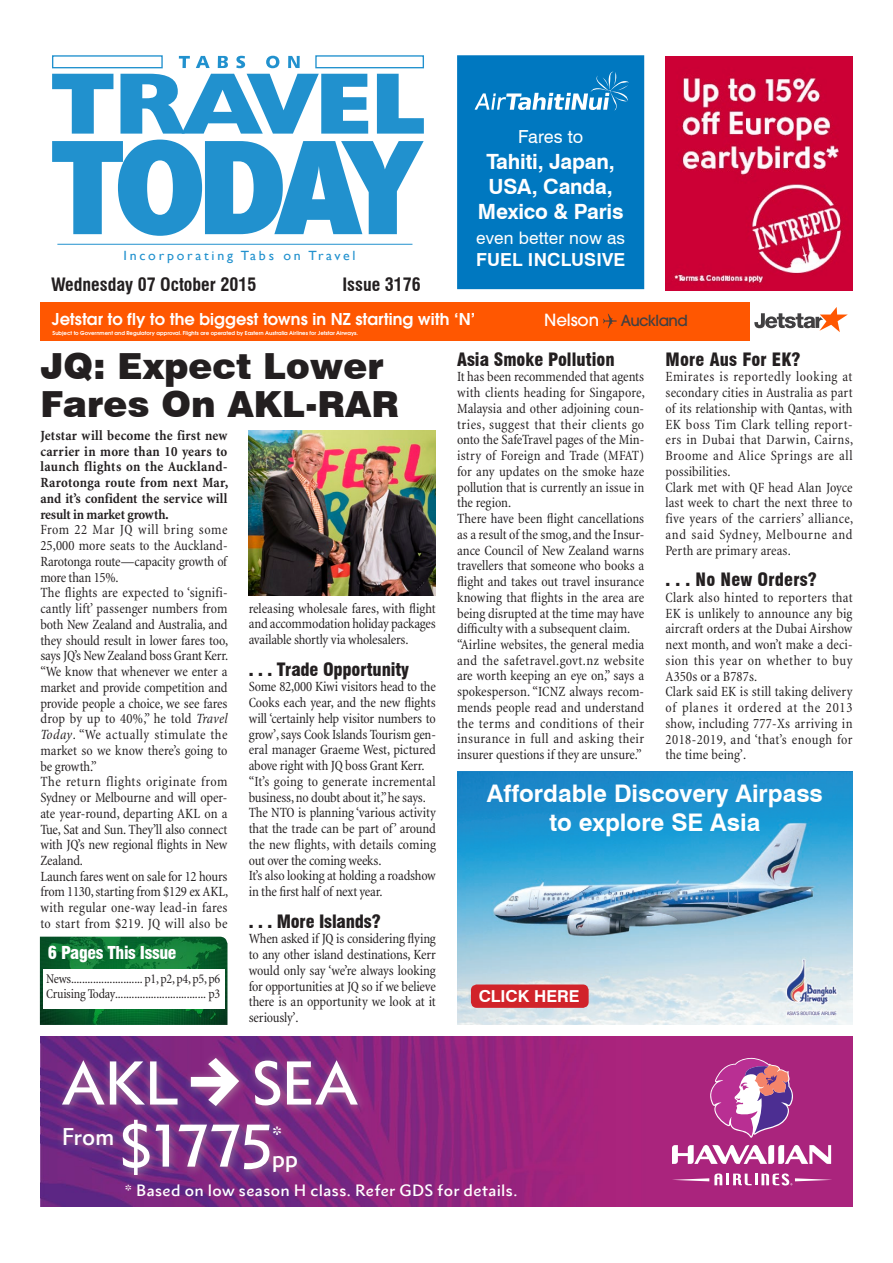
<style>
.page{position:relative;width:893px;height:1263px;background:#fff}
.page>*{position:absolute;margin:0;border:0;box-sizing:border-box;transform-origin:0 0}
.t1{font:500 55.8px "Metro Nova Hawaiian";letter-spacing:-.02em;color:#fff}
.t2{font:900 36px/37.5px "Swiss 721 BT";color:#231f20}
.t3{font:700 24.3px/29.1px "Swiss 721 BT";color:#fff;text-align:center}
.t4{font:500 22.05px/24px "Metro Nova Hawaiian";letter-spacing:-.01em;color:#fff}
.t5{font:700 21px/25.2px "Swiss 721 BT";letter-spacing:-.01em;color:#fff;text-align:center}
.t6{font:900 condensed 18px "Swiss 721 BT";color:#231f20}
.t7{font:700 condensed 18px "Swiss 721 BT";color:#231f20}
.t8{font:700 18px "Swiss 721 BT";letter-spacing:.01em;color:#fff}
.t9{font:18px "Swiss 721 BT";color:#fff}
.t10{font:900 condensed 17.4px "Swiss 721 BT";letter-spacing:-.02em;color:#fff}
.t11{font:17.25px "Swiss 721 BT";letter-spacing:.01em;color:#fff}
.t12{font:500 16.65px "Avant Garde";letter-spacing:-.01em;color:#fff}
.t13{font:700 16.5px "Swiss 721 BT";color:#fff}
.t14{font:600 16.2px "Avant Garde";letter-spacing:.005em;color:#fff}
.t15{font:500 15.15px "Avant Garde";letter-spacing:-.04em;color:#414042}
.t16{font:500 15px "Metro Nova Hawaiian";letter-spacing:.025em;color:#fff;scale:1.05 1}
.t17{font:condensed 14.25px/15.8px "Minion";color:#231f20}
.t18{font:condensed 14.25px/15.8px "Minion";letter-spacing:.02em;color:#231f20}
.t19{font:700 condensed 14.25px/15.8px "Minion";color:#231f20;text-align:justify}
.t20{font:condensed 13.5px/15px "Minion";letter-spacing:-.015em;color:#231f20}
.t21{font:13.35px "Gill Sans";letter-spacing:.2em;color:#2191ce;scale:1.04 1}
.t22{font:600 5.4px "Avant Garde";color:#fff}
.s1{font-style:italic}
</style>
<div class="page">
<hr style="left:57px;top:244px;width:355px;height:1px;background:#2191ce">
<img style="left:40px;top:937px;width:187px;height:88px">
<div style="left:43px;top:969px;width:182px;height:39px;background:#fff"></div>
<svg style="left:52px;top:140px;width:372px;height:96px"></svg>
<svg style="left:52px;top:55px;width:372px;height:79px"></svg>
<div style="left:40px;top:302px;width:709px;height:38px;background:#ff5701"></div>
<svg style="left:754px;top:307px;width:94px;height:25px"></svg>
<svg style="left:603px;top:314px;width:14px;height:14px"></svg>
<div style="left:457px;top:55px;width:187px;height:234px;background:#0078c0;border:2px solid #0078c0"></div>
<svg style="left:474px;top:71px;width:155px;height:40px"></svg>
<img style="left:40px;top:1037px;width:813px;height:169px">
<svg style="left:707px;top:1058px;width:87px;height:80px;background:#b3579b"></svg>
<svg style="left:672px;top:1145px;width:159px;height:19px"></svg>
<svg style="left:672px;top:1173px;width:160px;height:12px"></svg>
<div style="left:56px;top:1051px;width:311px;height:134px;background:#b999a6;opacity:.66"></div>
<svg style="left:191px;top:1058px;width:48px;height:48px"></svg>
<img style="left:457px;top:819px;width:395px;height:206px">
<div style="left:457px;top:771px;width:396px;height:48px;background:#1b82c5"></div>
<img style="left:457px;top:773px;width:396px;height:46px">
<div style="left:471px;top:984px;width:118px;height:24px;background:#d1232a;border-radius:6px"></div>
<img style="left:665px;top:57px;width:188px;height:233px">
<img style="left:249px;top:431px;width:187px;height:165px">
<p class="t21" style="left:123px;top:247px;width:225px">Incorporating Tabs on Travel</p>
<p class="t7" style="left:51px;top:273px;width:207px">Wednesday 07 October 2015</p>
<p class="t7" style="left:342px;top:273px;width:80px">Issue 3176</p>
<p class="t9" style="left:518px;top:126px;width:67px">Fares to</p>
<h3 class="t5" style="left:478px;top:148px;width:147px">Tahiti, Japan,<br>USA, Canda,<br>Mexico &amp; Paris</h3>
<p class="t11" style="left:476px;top:227px;width:150px">even better now as</p>
<p class="t8" style="left:476px;top:248px;width:151px">FUEL INCLUSIVE</p>
<p class="t14" style="left:52px;top:308px;width:425px">Jetstar to fly to the biggest towns in NZ starting with ‘N’</p>
<p class="t12" style="left:544px;top:310px;width:56px">Nelson</p>
<p class="t15" style="left:621px;top:311px;width:68px">Auckland</p>
<p class="t22" style="left:53px;top:329px;width:307px">Subject to Government and Regulatory approval. Flights are operated by Eastern Australia Airlines for Jetstar Airways.</p>
<h2 class="t2" style="left:40px;top:347px;width:360px">JQ: Expect Lower<br>Fares On AKL-RAR</h2>
<p class="t6" style="left:457px;top:348px;width:159px">Asia Smoke Pollution</p>
<p class="t6" style="left:665px;top:348px;width:136px">More Aus For EK?</p>
<p class="t18" style="left:665px;top:369px;width:189px">Emirates is reportedly looking at secondary cities in Australia as part of its relationship with Qantas, with<br>EK boss Tim Clark telling report&shy;ers in Dubai that Darwin, Cairns,<br>Broome and Alice Springs are all possibilities.<br>Clark met with QF head Alan Joyce last week to chart the next three to five years of the carriers’ alliance, and said Sydney, Melbourne and<br>Perth are primary areas.</p>
<p class="t6" style="left:665px;top:569px;width:153px">. . . No New Orders?</p>
<p class="t17" style="left:665px;top:590px;width:189px">Clark also hinted to reporters that<br>EK is unlikely to announce any big aircraft orders at the Dubai Airshow next month, and won’t make a deci&shy;sion this year on whether to buy<br>A350s or a B787s.<br>Clark said EK is still taking delivery of planes it ordered at the 2013 show, including 777-Xs arriving in<br>2018-2019, and ‘that’s enough for the time being’.</p>
<p class="t17" style="left:457px;top:369px;width:189px">It has been recommended that agents with clients heading for Singapore, Malaysia and other adjoining coun&shy;tries, suggest that their clients go onto the SafeTravel pages of the Min&shy;istry of Foreign and Trade (MFAT) for any updates on the smoke haze pollution that is currently an issue in the region.<br>There have been flight cancellations as a result of the smog, and the Insur&shy;ance Council of New Zealand warns travellers that someone who books a flight and takes out travel insurance knowing that flights in the area are being disrupted at the time may have difficulty with a subsequent claim. “Airline websites, the general media and the safetravel.govt.nz website are worth keeping an eye on,” says a spokesperson. “ICNZ always recom&shy;mends people read and understand the terms and conditions of their insurance in full and asking their insurer questions if they are unsure.”</p>
<p class="t19" style="left:40px;top:427px;width:189px">Jetstar will become the first new carrier in more than 10 years to launch flights on the Auckland-Rarotonga route from next Mar, and it’s confident the service will result in market growth.</p>
<p class="t17" style="left:40px;top:522px;width:189px">From 22 Mar JQ will bring some<br>25,000 more seats to the Auckland-<br>Rarotonga route—capacity growth of more than 15%.<br>The flights are expected to ‘signifi&shy;cantly lift’ passenger numbers from both New Zealand and Australia, and they should result in lower fares too, says JQ’s New Zealand boss Grant Kerr. “We know that whenever we enter a market and provide competition and provide people a choice, we see fares drop by up to 40%,” he told <span class="s1">Travel<br>Today</span>. “We actually stimulate the market so we know there’s going to be growth.”<br>The return flights originate from<br>Sydney or Melbourne and will oper&shy;ate year-round, departing AKL on a<br>Tue, Sat and Sun. They’ll also connect with JQ’s new regional flights in New<br>Zealand.<br>Launch fares went on sale for 12 hours from 1130, starting from $129 ex AKL, with regular one-way lead-in fares to start from $219. JQ will also be</p>
<p class="t17" style="left:249px;top:600px;width:189px;text-align:justify">releasing wholesale fares, with flight and accommodation holiday packages available shortly via wholesalers.</p>
<p class="t6" style="left:249px;top:658px;width:162px">. . . Trade Opportunity</p>
<p class="t17" style="left:249px;top:679px;width:189px">Some 82,000 Kiwi visitors head to the Cooks each year, and the new flights will ‘certainly help visitor numbers to grow’, says Cook Islands Tourism gen&shy;eral manager Graeme West, pictured above right with JQ boss Grant Kerr. “It’s going to generate incremental business, no doubt about it,” he says.<br>The NTO is planning ‘various activity that the trade can be part of’ around the new flights, with details coming out over the coming weeks.<br>It’s also looking at holding a roadshow in the first half of next year.</p>
<p class="t6" style="left:249px;top:910px;width:133px">. . . More Islands?</p>
<p class="t17" style="left:249px;top:931px;width:189px;text-align:justify">When asked if JQ is considering flying to any other island destinations, Kerr would only say ‘we’re always looking for opportunities at JQ so if we believe there is an opportunity we look at it seriously’.</p>
<h3 class="t3" style="left:487px;top:778px;width:337px">Affordable Discovery Airpass to explore SE Asia</h3>
<p class="t10" style="left:48px;top:942px;width:130px">6 Pages This Issue</p>
<p class="t20" style="left:46px;top:972px;width:176px">News..........................p1, p2, p4, p5, p6<br>Cruising Today................................. p3</p>
<p class="t13" style="left:479px;top:986px;width:102px">CLICK HERE</p>
<h1 class="t1" style="left:62px;top:1048px;width:118px">AKL</h1>
<h1 class="t1" style="left:251px;top:1048px;width:108px">SEA</h1>
<h3 class="t4" style="left:62px;top:1124px;width:54px">From</h3>
<h1 class="t1" style="left:119px;top:1110px;width:156px">$1775</h1>
<h3 class="t4" style="left:272px;top:1122px;width:28px">* pp</h3>
<p class="t16" style="left:125px;top:1180px;width:375px">* Based on low season H class. Refer GDS for details.</p>
</div>
